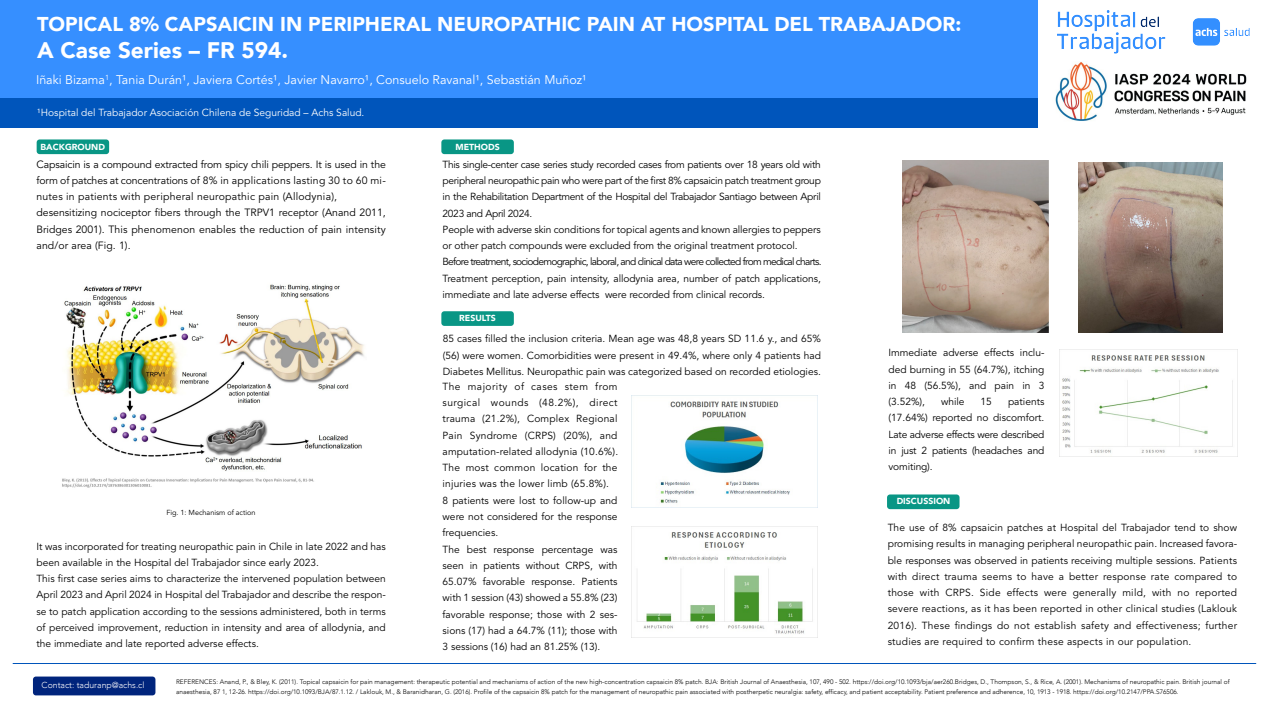
<style>
.page{position:relative;width:1276px;height:709px;background:#fff}
.page>*{position:absolute;margin:0;border:0;box-sizing:border-box;transform-origin:0 0}
.t1{font:900 22.5px "Avenir";color:#fff}
.t2{font:900 20px "Avenir";color:#fff}
.t3{font:12.5px "Avenir LT Std";color:#fff}
.t4{font:10.5px/16.2px "Avenir LT Std";color:#000}
.t5{font:10.2px/16.2px "Avenir LT Std";color:#000;text-align:justify}
.t6{font:10.2px/16.2px "Avenir LT Std";letter-spacing:-.03em;color:#000}
.t7{font:10.2px "Avenir LT Std";color:#fff}
.t8{font:900 8.75px "Avenir";color:#fff}
.t9{font:300 8.7px "Avenir";color:#fff}
.t10{font:7.28px "Avenir LT Std";letter-spacing:-.005em;color:#000}
.t11{font:300 6.55px/10px "Avenir";color:#000}
</style>
<div class="page">
<div style="left:887px;top:494px;width:72px;height:15px;background:#099685;border-radius:3px"></div>
<div style="left:441px;top:311px;width:73px;height:15px;background:#099685;border-radius:3px"></div>
<div style="left:441px;top:139px;width:73px;height:15px;background:#099685;border-radius:3px"></div>
<div style="left:37px;top:139px;width:72px;height:15px;background:#099685;border-radius:3px"></div>
<div style="left:0;top:0;width:1037px;height:98px;background:#368fff"></div>
<div style="left:0;top:98px;width:1037px;height:29px;background:#05b"></div>
<img style="left:1057px;top:10px;width:193px;height:44px">
<img style="left:1055px;top:62px;width:192px;height:59px">
<img style="left:62px;top:284px;width:302px;height:204px">
<div style="left:33px;top:676px;width:122px;height:19px;background:#00247c;border-radius:3px"></div>
<img style="left:631px;top:395px;width:186px;height:112px">
<img style="left:1062px;top:355px;width:171px;height:98px">
<img style="left:631px;top:526px;width:186px;height:111px">
<hr style="left:13px;top:663px;width:1242px;height:1px;background:#05b">
<img style="left:902px;top:160px;width:146px;height:172px">
<img style="left:1078px;top:162px;width:144px;height:170px">
<h2 class="t2" style="left:37px;top:7px;width:925px">TOPICAL 8% CAPSAICIN IN PERIPHERAL NEUROPATHIC PAIN AT HOSPITAL DEL TRABAJADOR:</h2>
<h1 class="t1" style="left:37px;top:31px;width:252px">A Case Series – FR 594.</h1>
<p class="t3" style="left:36px;top:73px;width:552px">Iñaki Bizama<sup>1</sup>, Tania Durán¹, Javiera Cortés¹, Javier Navarro¹, Consuelo Ravanal¹, Sebastián Muñoz¹</p>
<p class="t7" style="left:37px;top:107px;width:329px">¹Hospital del Trabajador Asociación Chilena de Seguridad – Achs Salud.</p>
<p class="t8" style="left:41px;top:139px;width:66px">BACKGROUND</p>
<p class="t4" style="left:36px;top:156px;width:351px">Capsaicin is a compound extracted from spicy chili peppers. It is used in the form of patches at concentrations of 8% in applications lasting 30 to 60 mi&shy;nutes in patients with peripheral neuropathic pain (Allodynia), desensitizing nociceptor fibers through the TRPV1 receptor (Anand 2011, Bridges 2001). This phenomenon enables the reduction of pain intensity and/or area (Fig. 1).</p>
<p class="t10" style="left:166px;top:508px;width:91px">Fig. 1: Mechanism of action</p>
<p class="t5" style="left:36px;top:538px;width:351px;text-align:left">It was incorporated for treating neuropathic pain in Chile in late 2022 and has been available in the Hospital del Trabajador since early 2023.<br>This first case series aims to characterize the intervened population between April 2023 and April 2024 in Hospital del Trabajador and describe the respon&shy;se to patch application according to the sessions administered, both in terms of perceived improvement, reduction in intensity and area of allodynia, and the immediate and late reported adverse effects.</p>
<p class="t8" style="left:455px;top:139px;width:46px">METHODS</p>
<p class="t6" style="left:442px;top:156px;width:380px">This single-center case series study recorded cases from patients over 18 years old with peripheral neuropathic pain who were part of the first 8% capsaicin patch treatment group in the Rehabilitation Department of the Hospital del Trabajador Santiago between April 2023 and April 2024.<br>People with adverse skin conditions for topical agents and known allergies to peppers or other patch compounds were excluded from the original treatment protocol.<br>Before treatment, sociodemographic, laboral, and clinical data were collected from medical charts.<br>Treatment perception, pain intensity, allodynia area, number of patch applications, immediate and late adverse effects were recorded from clinical records.</p>
<p class="t8" style="left:459px;top:310px;width:38px">RESULTS</p>
<p class="t5" style="left:443px;top:331px;width:380px">85 cases filled the inclusion criteria. Mean age was 48,8 years SD 11.6 y., and 65% (56) were women. Comorbidities were present in 49.4%, where only 4 patients had Diabetes Mellitus. Neuropathic pain was categorized based on recorded etiologies.</p>
<p class="t5" style="left:442px;top:378px;width:177px;text-align:left">The majority of cases stem from surgical wounds (48.2%), direct trauma (21.2%), Complex Regional Pain Syndrome (CRPS) (20%), and amputation-related allodynia (10.6%).<br>The most common location for the injuries was the lower limb (65.8%).<br>8 patients were lost to follow-up and were not considered for the response frequencies.<br>The best response percentage was seen in patients without CRPS, with 65.07% favorable response. Patients with 1 session (43) showed a 55.8% (23) favorable response; those with 2 ses&shy;sions (17) had a 64.7% (11); those with 3 sessions (16) had an 81.25% (13).</p>
<p class="t5" style="left:888px;top:345px;width:157px">Immediate adverse effects inclu&shy;ded burning in 55 (64.7%), itching in 48 (56.5%), and pain in 3 (3.52%),</p>
<p class="t5" style="left:941px;top:394px;width:25px">while</p>
<p class="t5" style="left:980px;top:394px;width:13px">15</p>
<p class="t5" style="left:888px;top:394px;width:157px;text-indent:119px">patients (17.64%) reported no discomfort.<br>Late adverse effects were described in just 2 patients (headaches and vomiting).</p>
<p class="t8" style="left:896px;top:494px;width:55px">DISCUSSION</p>
<p class="t5" style="left:887px;top:520px;width:351px">The use of 8% capsaicin patches at Hospital del Trabajador tend to show promising results in managing peripheral neuropathic pain. Increased favora&shy;ble responses was observed in patients receiving multiple sessions. Patients with direct trauma seems to have a better response rate compared to those with CRPS. Side effects were generally mild, with no reported severe reactions, as it has been reported in other clinical studies (Laklouk 2016). These findings do not establish safety and effectiveness; further studies are required to confirm these aspects in our population.</p>
<p class="t9" style="left:42px;top:680px;width:104px">Contact: taduranp@achs.cl</p>
<p class="t11" style="left:176px;top:676px;width:1055px">REFERENCES: Anand, P., &amp; Bley, K. (2011). Topical capsaicin for pain management: therapeutic potential and mechanisms of action of the new high-concentration capsaicin 8% patch. BJA: British Journal of Anaesthesia, 107, 490 - 502. https://doi.org/10.1093/bja/aer260.Bridges, D., Thompson, S., &amp; Rice, A. (2001). Mechanisms of neuropathic pain. British journal of anaesthesia, 87 1, 12-26. https://doi.org/10.1093/BJA/87.1.12. / Laklouk, M., &amp; Baranidharan, G. (2016). Profile of the capsaicin 8% patch for the management of neuropathic pain associated with postherpetic neuralgia: safety, efficacy, and patient acceptability. Patient preference and adherence, 10, 1913 - 1918. https://doi.org/10.2147/PPA.S76506.</p>
</div>
